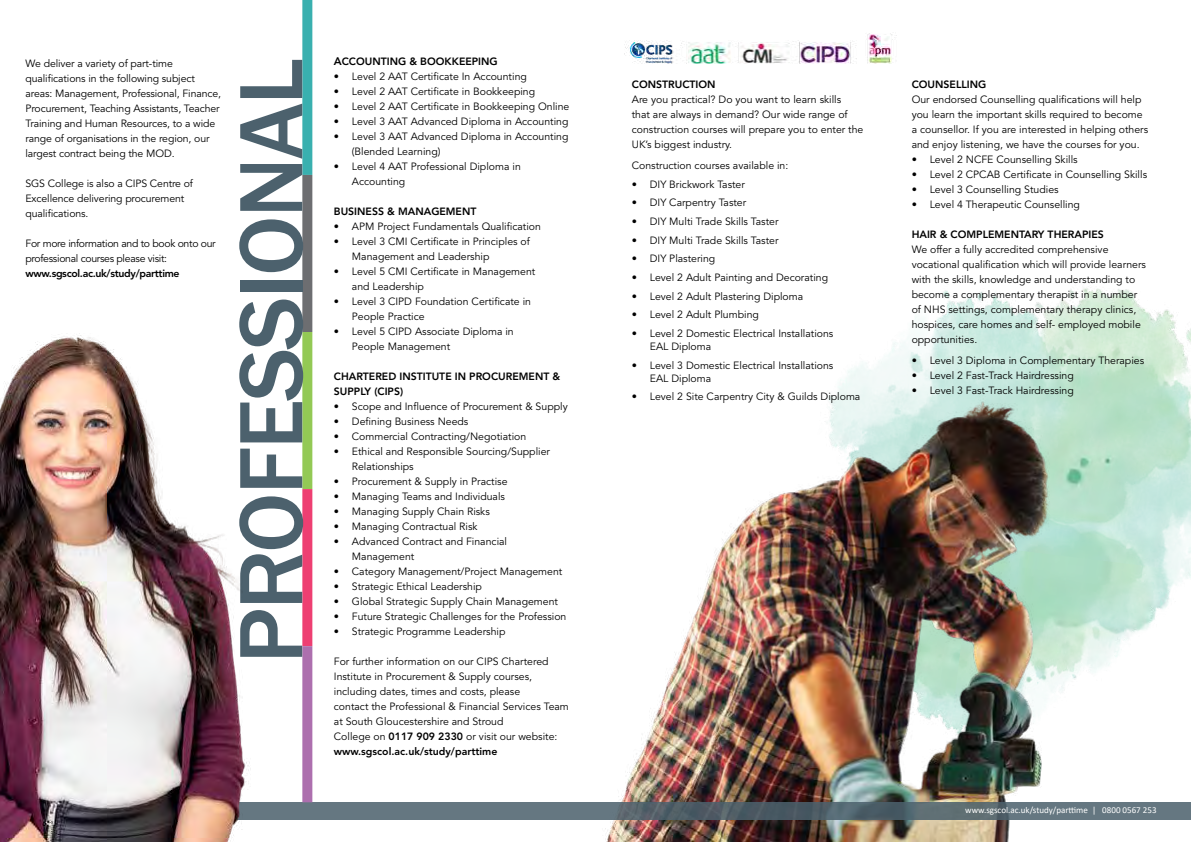
<style>
.page{position:relative;width:1191px;height:842px;background:#fff}
.page>*{position:absolute;margin:0;border:0;box-sizing:border-box;transform-origin:0 0}
.t1{font:500 93px "Franklin Gothic";letter-spacing:-.02em;color:#4c616d}
.t2{font:10.5px/15px "Avenir LT Std";color:#000}
.t3{font:800 10.5px/15px "Avenir LT Std";color:#000}
.t4{font:10.5px/15px "Avenir LT Std";letter-spacing:-.03em;color:#000}
.t5{font:800 10.5px "Avenir LT Std";letter-spacing:-.03em;color:#000}
.t6{font:9px "Calibri";color:#fff}
.s1{font-size:11px}
.s2{font-weight:800}
</style>
<div class="page">
<img style="left:625px;top:33px;width:268px;height:31px">
<img style="left:943px;top:288px;width:248px;height:532px">
<img style="left:595px;top:293px;width:590px;height:549px">
<svg style="left:363px;top:802px;width:828px;height:17px;background:#5c6c76"></svg>
<div style="left:302px;top:0;width:10px;height:175px;background:#39b0af"></div>
<div style="left:302px;top:175px;width:10px;height:157px;background:#6d6e71"></div>
<img style="left:0;top:326px;width:363px;height:516px">
<p class="t2" style="left:26px;top:56px;width:197px">We deliver a variety of part-time qualifications in the following subject areas: Management, Professional, Finance, Procurement, Teaching Assistants, Teacher Training and Human Resources, to a wide range of organisations in the region, our largest contract being the MOD.</p>
<p class="t2" style="left:26px;top:176px;width:169px">SGS College is also a CIPS Centre of<br>Excellence delivering procurement qualifications.</p>
<p class="t4" style="left:26px;top:236px;width:192px">For more information and to book onto our professional courses please visit:</p>
<p class="t5" style="left:26px;top:267px;width:156px">www.sgscol.ac.uk/study/parttime</p>
<h1 class="t1" style="left:214px;top:664px;width:607px;rotate:-90deg">PROFESSIONAL</h1>
<p class="t3" style="left:334px;top:54px;width:165px"><span class="s1">A</span>CCOUNTING &amp; BOOKKEEPING</p>
<p class="t2" style="left:334px;top:69px;width:194px">• Level 2 AAT Certificate In Accounting</p>
<p class="t2" style="left:334px;top:84px;width:203px">• Level 2 AAT Certificate in Bookkeeping</p>
<p class="t2" style="left:334px;top:99px;width:237px">• Level 2 AAT Certificate in Bookkeeping Online</p>
<p class="t2" style="left:334px;top:114px;width:236px">• Level 3 AAT Advanced Diploma in Accounting</p>
<p class="t2" style="left:352px;top:129px;width:218px;text-indent:-18px">• Level 3 AAT Advanced Diploma in Accounting (Blended Learning)</p>
<p class="t2" style="left:352px;top:159px;width:170px;text-indent:-18px">• Level 4 AAT Professional Diploma in<br>Accounting</p>
<p class="t3" style="left:334px;top:204px;width:144px">BUSINESS &amp; MANAGEMENT</p>
<p class="t2" style="left:334px;top:219px;width:209px">• APM Project Fundamentals Qualification</p>
<p class="t2" style="left:352px;top:234px;width:179px;text-indent:-18px">• Level 3 CMI Certificate in Principles of<br>Management and Leadership</p>
<p class="t2" style="left:352px;top:264px;width:185px;text-indent:-18px">• Level 5 CMI Certificate in Management and Leadership</p>
<p class="t2" style="left:352px;top:294px;width:181px;text-indent:-18px">• Level 3 CIPD Foundation Certificate in<br>People Practice</p>
<p class="t2" style="left:352px;top:324px;width:163px;text-indent:-18px">• Level 5 CIPD Associate Diploma in<br>People Management</p>
<p class="t3" style="left:334px;top:369px;width:228px">CHARTERED INSTITUTE IN PROCUREMENT &amp;<br>SUPPLY (CIPS)</p>
<p class="t2" style="left:334px;top:399px;width:235px">• Scope and Influence of Procurement &amp; Supply</p>
<p class="t2" style="left:334px;top:414px;width:136px">• Defining Business Needs</p>
<p class="t2" style="left:334px;top:429px;width:194px">• Commercial Contracting/Negotiation</p>
<p class="t2" style="left:352px;top:444px;width:200px;text-indent:-18px">• Ethical and Responsible Sourcing/Supplier<br>Relationships</p>
<p class="t2" style="left:334px;top:474px;width:175px">• Procurement &amp; Supply in Practise</p>
<p class="t2" style="left:334px;top:489px;width:173px">• Managing Teams and Individuals</p>
<p class="t2" style="left:334px;top:504px;width:157px">• Managing Supply Chain Risks</p>
<p class="t2" style="left:334px;top:519px;width:145px">• Managing Contractual Risk</p>
<p class="t2" style="left:352px;top:534px;width:157px;text-indent:-18px">• Advanced Contract and Financial<br>Management</p>
<p class="t2" style="left:334px;top:564px;width:230px">• Category Management/Project Management</p>
<p class="t2" style="left:334px;top:579px;width:150px">• Strategic Ethical Leadership</p>
<p class="t2" style="left:334px;top:594px;width:226px">• Global Strategic Supply Chain Management</p>
<p class="t2" style="left:334px;top:609px;width:234px">• Future Strategic Challenges for the Profession</p>
<p class="t2" style="left:334px;top:624px;width:173px">• Strategic Programme Leadership</p>
<p class="t2" style="left:334px;top:654px;width:236px">For further information on our CIPS Chartered Institute in Procurement &amp; Supply courses, including dates, times and costs, please<br>contact the Professional &amp; Financial Services Team at South Gloucestershire and Stroud<br>College on <span class="s2">0117 909 2330</span> or visit our website: <span class="s2">www.sgscol.ac.uk/study/parttime</span></p>
<p class="t3" style="left:632px;top:77px;width:85px">CONSTRUCTION</p>
<p class="t2" style="left:632px;top:92px;width:233px">Are you practical? Do you want to learn skills<br>that are always in demand? Our wide range of construction courses will prepare you to enter the UK’s biggest industry.</p>
<p class="t2" style="left:632px;top:158px;width:158px">Construction courses available in:</p>
<p class="t2" style="left:632px;top:177px;width:115px">• DIY Brickwork Taster</p>
<p class="t2" style="left:632px;top:195px;width:116px">• DIY Carpentry Taster</p>
<p class="t2" style="left:632px;top:214px;width:148px">• DIY Multi Trade Skills Taster</p>
<p class="t2" style="left:632px;top:233px;width:148px">• DIY Multi Trade Skills Taster</p>
<p class="t2" style="left:632px;top:251px;width:85px">• DIY Plastering</p>
<p class="t2" style="left:632px;top:270px;width:198px">• Level 2 Adult Painting and Decorating</p>
<p class="t2" style="left:632px;top:289px;width:173px">• Level 2 Adult Plastering Diploma</p>
<p class="t2" style="left:632px;top:307px;width:129px">• Level 2 Adult Plumbing</p>
<p class="t2" style="left:650px;top:327px;width:185px;line-height:13px;text-indent:-18px">• Level 2 Domestic Electrical Installations<br>EAL Diploma</p>
<p class="t2" style="left:650px;top:359px;width:185px;line-height:13px;text-indent:-18px">• Level 3 Domestic Electrical Installations<br>EAL Diploma</p>
<p class="t2" style="left:632px;top:389px;width:230px">• Level 2 Site Carpentry City &amp; Guilds Diploma</p>
<p class="t3" style="left:911px;top:77px;width:76px">COUNSELLING</p>
<p class="t2" style="left:911px;top:92px;width:238px">Our endorsed Counselling qualifications will help you learn the important skills required to become a counsellor. If you are interested in helping others and enjoy listening, we have the courses for you.</p>
<p class="t2" style="left:911px;top:152px;width:167px">• Level 2 NCFE Counselling Skills</p>
<p class="t2" style="left:911px;top:167px;width:237px">• Level 2 CPCAB Certificate in Counselling Skills</p>
<p class="t2" style="left:911px;top:182px;width:148px">• Level 3 Counselling Studies</p>
<p class="t2" style="left:911px;top:197px;width:170px">• Level 4 Therapeutic Counselling</p>
<p class="t3" style="left:911px;top:227px;width:194px">HAIR &amp; COMPLEMENTARY THERAPIES</p>
<p class="t2" style="left:911px;top:242px;width:236px">We offer a fully accredited comprehensive vocational qualification which will provide learners with the skills, knowledge and understanding to become a complementary therapist in a number of NHS settings, complementary therapy clinics, hospices, care homes and self- employed mobile opportunities.</p>
<p class="t2" style="left:911px;top:353px;width:234px">• Level 3 Diploma in Complementary Therapies</p>
<p class="t2" style="left:911px;top:368px;width:164px">• Level 2 Fast-Track Hairdressing</p>
<p class="t2" style="left:911px;top:383px;width:164px">• Level 3 Fast-Track Hairdressing</p>
<p class="t6" style="left:965px;top:804px;width:193px">www.sgscol.ac.uk/study/parttime | 0800 0567 253</p>
</div>
